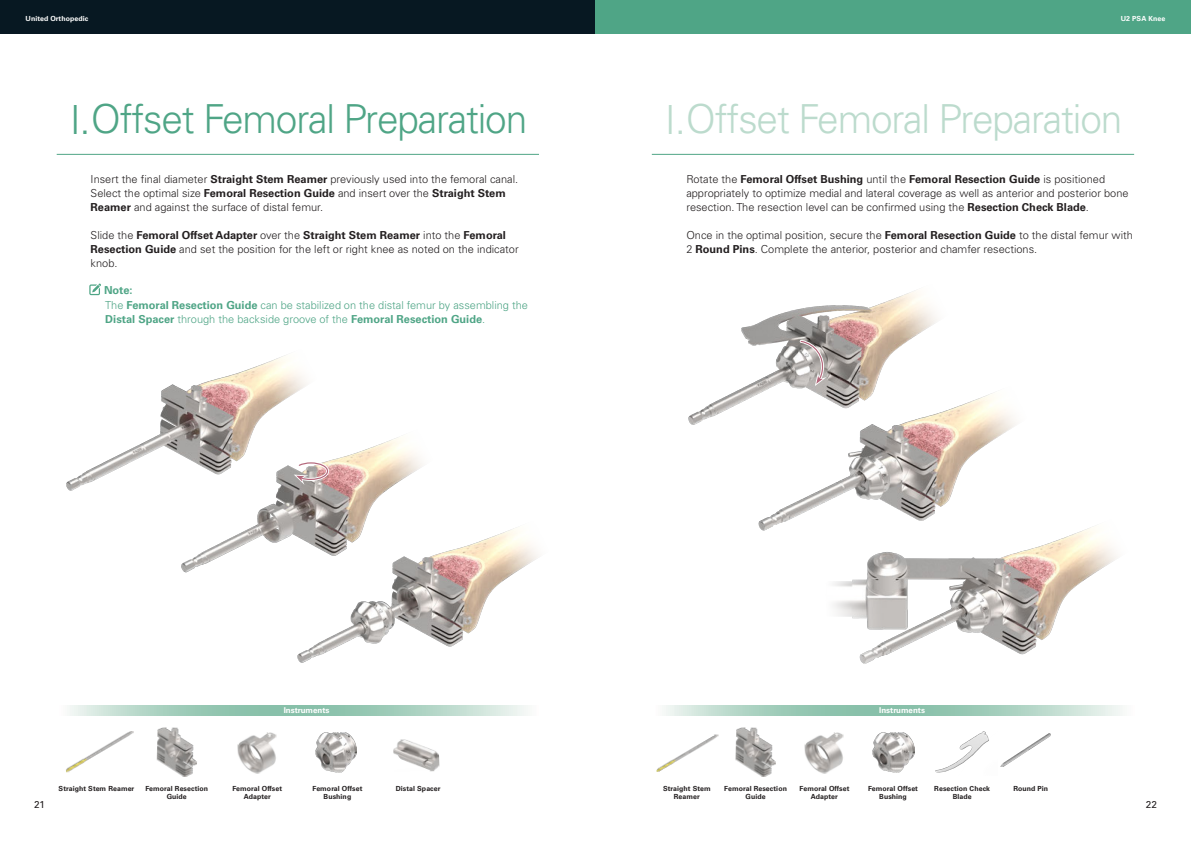
<style>
.page{position:relative;width:1191px;height:842px;background:#fff}
.page>*{position:absolute;margin:0;border:0;box-sizing:border-box;transform-origin:0 0}
.大標{font:300 40px "Univers LT Pro 45";letter-spacing:-.03em;color:#4fa586}
.大標-2{font:300 40px "Univers LT Pro 45";letter-spacing:-.03em;color:#bcdbcd}
.內文{font:300 11px/14px "Univers LT Pro 45";color:#231f20}
.內文-2{font:300 11px/14px "Univers LT Pro 45";color:#4fa586}
.內文-3{font:700 11px "Univers LT Pro 65";color:#4fa586}
.t1{font:10px "Univers LT Pro 55 Roman";color:#231f20}
.t2{font:700 8px "Univers LT Pro 65";color:#fff}
.器械名稱{font:700 7px/8px "Univers LT Pro 65";letter-spacing:.01em;color:#231f20;text-align:center}
.t3{font:700 7px "Univers LT Pro 65";letter-spacing:.01em;color:#fff}
.s1{font-family:"Univers LT Pro 65";font-weight:700}
</style>
<div class="page">
<div style="left:0;top:0;width:595px;height:34px;background:#071822"></div>
<div style="left:595px;top:0;width:596px;height:34px;background:#4fa586"></div>
<svg style="left:70px;top:706px;width:456px;height:9px;background:#acd2c2"></svg>
<svg style="left:666px;top:706px;width:456px;height:9px;background:#acd2c2"></svg>
<img style="left:237px;top:732px;width:40px;height:42px">
<img style="left:804px;top:732px;width:40px;height:42px">
<img style="left:393px;top:739px;width:46px;height:33px">
<img style="left:156px;top:727px;width:41px;height:50px">
<img style="left:735px;top:727px;width:41px;height:50px">
<img style="left:315px;top:733px;width:42px;height:39px">
<img style="left:872px;top:733px;width:42px;height:39px">
<hr style="left:57px;top:154px;width:482px;height:1px;background:#4fa586">
<hr style="left:652px;top:154px;width:482px;height:1px;background:#4fa586">
<svg style="left:89px;top:284px;width:12px;height:11px"></svg>
<img style="left:66px;top:731px;width:68px;height:41px">
<img style="left:656px;top:734px;width:63px;height:38px">
<img style="left:935px;top:731px;width:54px;height:42px">
<img style="left:1000px;top:734px;width:50px;height:33px">
<img style="left:66px;top:355px;width:241px;height:136px">
<img style="left:297px;top:527px;width:242px;height:136px">
<img style="left:177px;top:397px;width:296px;height:185px">
<svg style="left:294px;top:460px;width:36px;height:25px"></svg>
<img style="left:758px;top:392px;width:258px;height:139px">
<img style="left:784px;top:487px;width:334px;height:177px">
<img style="left:688px;top:290px;width:302px;height:135px">
<svg style="left:797px;top:338px;width:31px;height:48px"></svg>
<p class="t3" style="left:26px;top:14px;width:64px">United Orthopedic</p>
<p class="t3" style="left:1120px;top:14px;width:46px">U2 PSA Knee</p>
<p class="大標" style="left:70px;top:93px;width:459px">I.Offset Femoral Preparation</p>
<p class="大標-2" style="left:665px;top:93px;width:459px">I.Offset Femoral Preparation</p>
<p class="內文" style="left:91px;top:171px;width:429px">Insert the final diameter <span class="s1">Straight Stem Reamer</span> previously used into the femoral canal.<br>Select the optimal size <span class="s1">Femoral Resection Guide</span> and insert over the <span class="s1">Straight Stem<br>Reamer</span> and against the surface of distal femur.</p>
<p class="內文" style="left:91px;top:227px;width:429px">Slide the <span class="s1">Femoral Offset Adapter</span> over the <span class="s1">Straight Stem Reamer</span> into the <span class="s1">Femoral<br>Resection Guide</span> and set the position for the left or right knee as noted on the indicator knob.</p>
<p class="內文" style="left:686px;top:171px;width:444px">Rotate the <span class="s1">Femoral Offset Bushing</span> until the <span class="s1">Femoral Resection Guide</span> is positioned appropriately to optimize medial and lateral coverage as well as anterior and posterior bone resection. The resection level can be confirmed using the <span class="s1">Resection Check Blade</span>.</p>
<p class="內文" style="left:686px;top:227px;width:448px">Once in the optimal position, secure the <span class="s1">Femoral Resection Guide</span> to the distal femur with<br>2 <span class="s1">Round Pins</span>. Complete the anterior, posterior and chamfer resections.</p>
<p class="內文-3" style="left:104px;top:283px;width:30px">Note:</p>
<p class="內文-2" style="left:105px;top:298px;width:424px">The <span class="s1">Femoral Resection Guide</span> can be stabilized on the distal femur by assembling the<br><span class="s1">Distal Spacer</span> through the backside groove of the <span class="s1">Femoral Resection Guide</span>.</p>
<p class="t2" style="left:284px;top:704px;width:47px">Instruments</p>
<p class="t2" style="left:879px;top:704px;width:47px">Instruments</p>
<p class="器械名稱" style="left:59px;top:784px;width:77px">Straight Stem Reamer</p>
<p class="器械名稱" style="left:232px;top:784px;width:51px">Femoral Offset</p>
<p class="器械名稱" style="left:244px;top:792px;width:28px">Adapter</p>
<p class="器械名稱" style="left:312px;top:784px;width:51px">Femoral Offset</p>
<p class="器械名稱" style="left:324px;top:792px;width:29px">Bushing</p>
<p class="器械名稱" style="left:663px;top:784px;width:49px">Straight Stem<br>Reamer</p>
<p class="器械名稱" style="left:799px;top:784px;width:51px">Femoral Offset</p>
<p class="器械名稱" style="left:868px;top:784px;width:51px">Femoral Offset</p>
<p class="器械名稱" style="left:879px;top:792px;width:29px">Bushing</p>
<p class="器械名稱" style="left:145px;top:784px;width:64px">Femoral Resection</p>
<p class="器械名稱" style="left:396px;top:784px;width:46px">Distal Spacer</p>
<p class="器械名稱" style="left:167px;top:792px;width:22px">Guide</p>
<p class="器械名稱" style="left:811px;top:792px;width:28px">Adapter</p>
<p class="器械名稱" style="left:934px;top:784px;width:57px">Resection Check<br>Blade</p>
<p class="器械名稱" style="left:724px;top:784px;width:64px">Femoral Resection</p>
<p class="器械名稱" style="left:745px;top:792px;width:22px">Guide</p>
<p class="器械名稱" style="left:1013px;top:784px;width:36px">Round Pin</p>
<p class="t1" style="left:34px;top:798px;width:13px">21</p>
<p class="t1" style="left:1145px;top:798px;width:13px">22</p>
</div>
